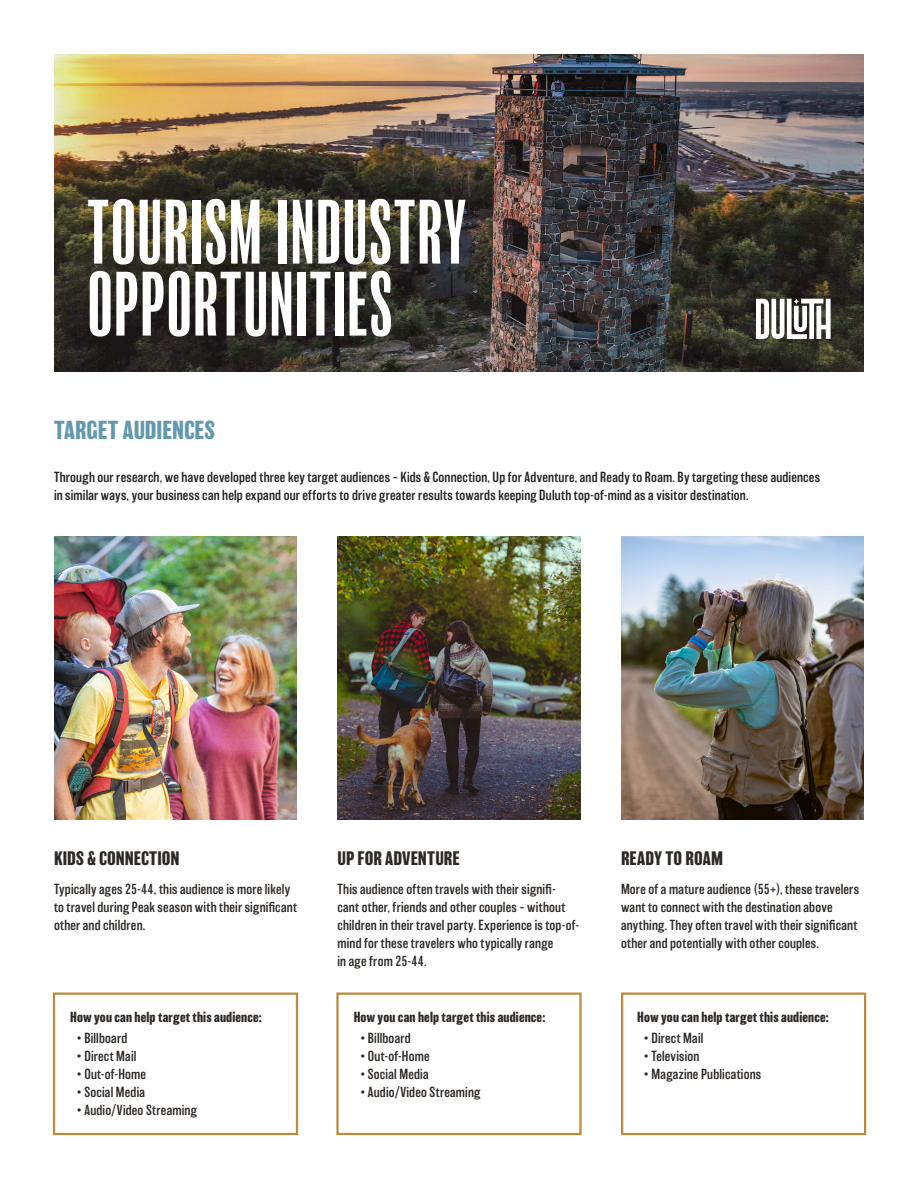
<style>
.page{position:relative;width:918px;height:1188px;background:#fff}
.page>*{position:absolute;margin:0;border:0;box-sizing:border-box;transform-origin:0 0}
.t1{font:extra-condensed 84px/72px "Balboa";letter-spacing:.02em;color:#fff}
.t2{font:700 24px "Balboa";color:#6399ae}
.t3{font:700 18px "Balboa";letter-spacing:.005em;color:#2d2926}
.t4{font:300 13.5px/18px "Balboa";letter-spacing:.015em;color:#2d2926}
.t5{font:300 13.5px "Balboa";letter-spacing:.015em;color:#231f20}
.t6{font:700 13.5px "Balboa";letter-spacing:.01em;color:#2d2926}
</style>
<div class="page">
<img style="left:54px;top:54px;width:810px;height:318px">
<svg style="left:756px;top:299px;width:75px;height:40px"></svg>
<img style="left:54px;top:536px;width:243px;height:283px">
<img style="left:338px;top:536px;width:242px;height:283px">
<img style="left:621px;top:536px;width:243px;height:283px">
<div style="left:53px;top:993px;width:245px;height:142px;border:2px solid #bc8c3d"></div>
<div style="left:336px;top:993px;width:246px;height:142px;border:2px solid #bc8c3d"></div>
<div style="left:621px;top:993px;width:245px;height:142px;border:2px solid #bc8c3d"></div>
<p class="t1" style="left:87px;top:197px;width:380px">TOURISM INDUSTRY<br>OPPORTUNITIES</p>
<p class="t2" style="left:54px;top:416px;width:163px">TARGET AUDIENCES</p>
<p class="t5" style="left:54px;top:470px;width:768px">Through our research, we have developed three key target audiences – Kids &amp; Connection, Up for Adventure, and Ready to Roam. By targeting these audiences</p>
<p class="t5" style="left:54px;top:488px;width:696px">in similar ways, your business can help expand our efforts to drive greater results towards keeping Duluth top-of-mind as a visitor destination.</p>
<p class="t3" style="left:54px;top:848px;width:127px">KIDS &amp; CONNECTION</p>
<p class="t4" style="left:54px;top:880px;width:244px">Typically ages 25-44, this audience is more likely to travel during Peak season with their significant other and children.</p>
<p class="t6" style="left:70px;top:1009px;width:193px">How you can help target this audience:</p>
<p class="t4" style="left:77px;top:1029px;width:52px">• Billboard</p>
<p class="t4" style="left:77px;top:1047px;width:61px">• Direct Mail</p>
<p class="t4" style="left:77px;top:1065px;width:71px">• Out-of-Home</p>
<p class="t4" style="left:77px;top:1083px;width:70px">• Social Media</p>
<p class="t4" style="left:77px;top:1101px;width:122px">• Audio/Video Streaming</p>
<p class="t3" style="left:338px;top:848px;width:124px">UP FOR ADVENTURE</p>
<p class="t4" style="left:338px;top:880px;width:243px">This audience often travels with their signifi&shy;cant other, friends and other couples – without children in their travel party. Experience is top-of&shy;mind for these travelers who typically range</p>
<p class="t4" style="left:338px;top:952px;width:91px">in age from 25-44.</p>
<p class="t6" style="left:354px;top:1009px;width:193px">How you can help target this audience:</p>
<p class="t4" style="left:360px;top:1029px;width:52px">• Billboard</p>
<p class="t4" style="left:360px;top:1047px;width:71px">• Out-of-Home</p>
<p class="t4" style="left:360px;top:1065px;width:70px">• Social Media</p>
<p class="t4" style="left:360px;top:1083px;width:122px">• Audio/Video Streaming</p>
<p class="t3" style="left:621px;top:848px;width:104px">READY TO ROAM</p>
<p class="t4" style="left:621px;top:880px;width:240px">More of a mature audience (55+), these travelers want to connect with the destination above anything. They often travel with their significant other and potentially with other couples.</p>
<p class="t6" style="left:637px;top:1009px;width:193px">How you can help target this audience:</p>
<p class="t4" style="left:644px;top:1029px;width:61px">• Direct Mail</p>
<p class="t4" style="left:644px;top:1047px;width:57px">• Television</p>
<p class="t4" style="left:644px;top:1065px;width:119px">• Magazine Publications</p>
</div>
